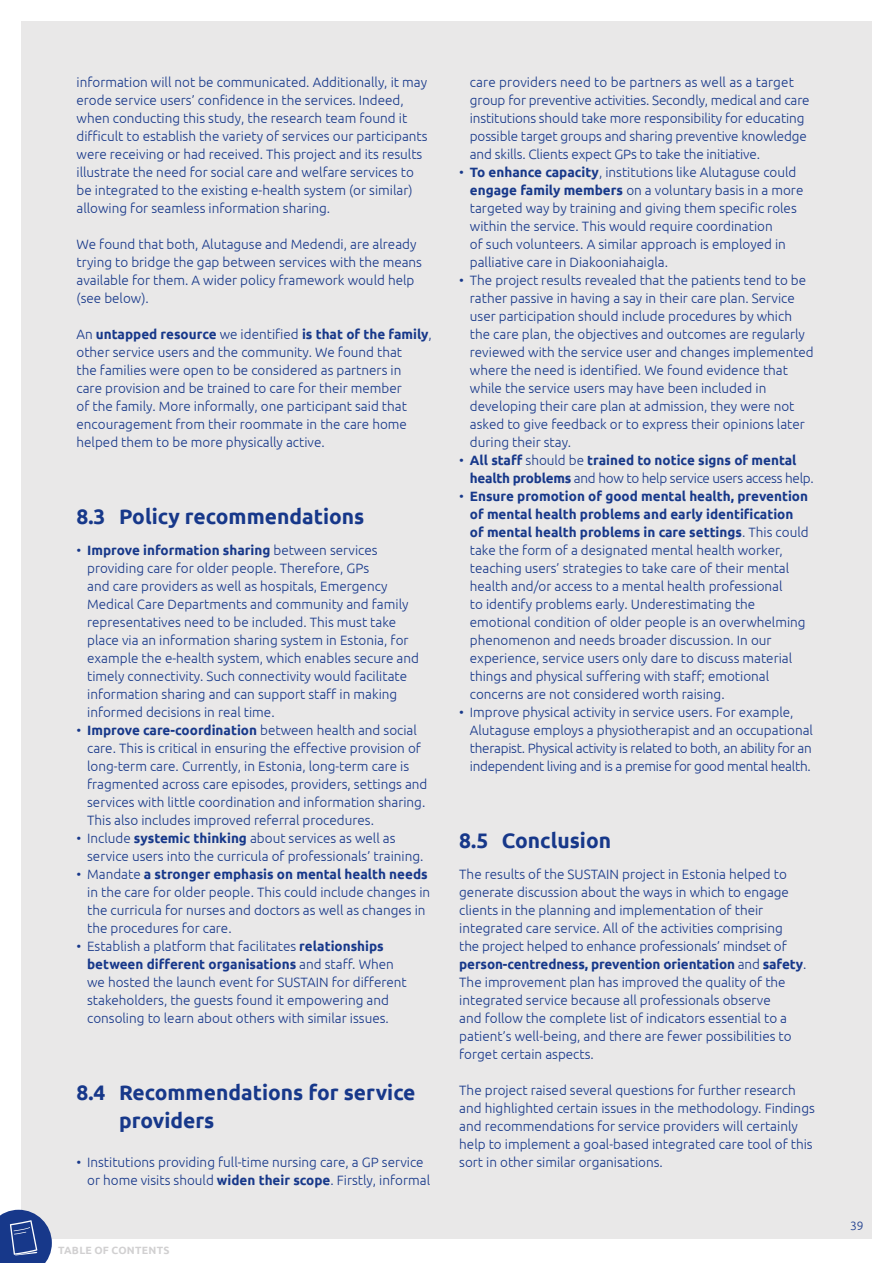
<style>
.page{position:relative;width:893px;height:1263px;background:#fff}
.page>*{position:absolute;margin:0;border:0;box-sizing:border-box;transform-origin:0 0}
.t1{font:700 21px/28.5px "Ubuntu";color:#17388a}
.t2{font:300 13.5px/18px "Ubuntu";color:#17388a}
.t3{font:300 13.5px/18px "Ubuntu";letter-spacing:-.02em;color:#17388a}
.t4{font:700 13.5px/18px "Ubuntu";color:#17388a}
.t5{font:300 12px "Ubuntu";color:#17388a}
.t6{font:700 10.5px "Ubuntu";letter-spacing:.025em;color:#d1d0d1}
.s1{font-weight:700}
.s2{font-weight:300}
</style>
<div class="page">
<div style="left:21px;top:21px;width:851px;height:1218px;background:#e9e8e8"></div>
<svg style="left:0;top:1210px;width:52px;height:53px;background:#3e599c"></svg>
<p class="t2" style="left:77px;top:73px;width:352px">information will not be communicated. Additionally, it may erode service users’ confidence in the services. Indeed, when conducting this study, the research team found it difficult to establish the variety of services our participants were receiving or had received. This project and its results illustrate the need for social care and welfare services to be integrated to the existing e-health system (or similar) allowing for seamless information sharing.</p>
<p class="t2" style="left:77px;top:235px;width:347px">We found that both, Alutaguse and Medendi, are already trying to bridge the gap between services with the means available for them. A wider policy framework would help (see below).</p>
<p class="t2" style="left:77px;top:325px;width:357px">An <span class="s1">untapped resource</span> we identified <span class="s1">is that of the family</span>, other service users and the community. We found that<br>the families were open to be considered as partners in<br>care provision and be trained to care for their member<br>of the family. More informally, one participant said that encouragement from their roommate in the care home helped them to be more physically active.</p>
<h1 class="t1" style="left:77px;top:501px;width:289px">8.3 Policy recommendations</h1>
<p class="t2" style="left:87px;top:541px;width:333px;text-indent:-11px">• <span class="s1">Improve information sharing</span> between services providing care for older people. Therefore, GPs<br>and care providers as well as hospitals, Emergency Medical Care Departments and community and family representatives need to be included. This must take place via an information sharing system in Estonia, for example the e-health system, which enables secure and timely connectivity. Such connectivity would facilitate information sharing and can support staff in making informed decisions in real time.</p>
<p class="t2" style="left:87px;top:721px;width:342px;text-indent:-11px">• <span class="s1">Improve care-coordination</span> between health and social care. This is critical in ensuring the effective provision of long-term care. Currently, in Estonia, long-term care is fragmented across care episodes, providers, settings and services with little coordination and information sharing.<br>This also includes improved referral procedures.</p>
<p class="t2" style="left:87px;top:829px;width:338px;text-indent:-11px">• Include <span class="s1">systemic thinking</span> about services as well as service users into the curricula of professionals’ training.</p>
<p class="t2" style="left:87px;top:865px;width:345px;text-indent:-11px">• Mandate <span class="s1">a stronger emphasis on mental health needs </span>in the care for older people. This could include changes in the curricula for nurses and doctors as well as changes in the procedures for care.</p>
<p class="t2" style="left:87px;top:937px;width:321px;text-indent:-11px">• Establish a platform that facilitates <span class="s1">relationships between different organisations</span> and staff. When we hosted the launch event for SUSTAIN for different stakeholders, the guests found it empowering and consoling to learn about others with similar issues.</p>
<h1 class="t1" style="left:119px;top:1077px;width:298px;text-indent:-43px">8.4 Recommendations for service providers</h1>
<p class="t2" style="left:87px;top:1153px;width:344px;text-indent:-11px">• Institutions providing full-time nursing care, a GP service or home visits should <span class="s1">widen their scope</span>. Firstly, informal</p>
<p class="t6" style="left:58px;top:1244px;width:113px">TABLE OF CONTENTS</p>
<p class="t2" style="left:470px;top:73px;width:341px">care providers need to be partners as well as a target group for preventive activities. Secondly, medical and care institutions should take more responsibility for educating possible target groups and sharing preventive knowledge and skills. Clients expect GPs to take the initiative.</p>
<p class="t2" style="left:470px;top:163px;width:335px;text-indent:-11px">• <span class="s1">To enhance capacity</span>, institutions like Alutaguse could <span class="s1">engage family members</span> on a voluntary basis in a more targeted way by training and giving them specific roles within the service. This would require coordination<br>of such volunteers. A similar approach is employed in palliative care in Diakooniahaigla.</p>
<p class="t2" style="left:470px;top:271px;width:345px;text-indent:-11px">• The project results revealed that the patients tend to be rather passive in having a say in their care plan. Service user participation should include procedures by which the care plan, the objectives and outcomes are regularly reviewed with the service user and changes implemented where the need is identified. We found evidence that while the service users may have been included in developing their care plan at admission, they were not asked to give feedback or to express their opinions later during their stay.</p>
<p class="t4" style="left:470px;top:451px;width:345px;text-indent:-11px"><span class="s2">•</span> All staff <span class="s2">should be</span> trained to notice signs of mental health problems <span class="s2">and how to help service users access help.</span></p>
<p class="t2" style="left:470px;top:487px;width:340px;text-indent:-11px">• <span class="s1">Ensure promotion of good mental health, prevention of mental health problems and early identification of mental health problems in care settings</span>. This could take the form of a designated mental health worker, teaching users’ strategies to take care of their mental health and/or access to a mental health professional<br>to identify problems early. Underestimating the emotional condition of older people is an overwhelming phenomenon and needs broader discussion. In our experience, service users only dare to discuss material things and physical suffering with staff; emotional concerns are not considered worth raising.</p>
<p class="t3" style="left:470px;top:703px;width:345px;text-indent:-11px">• Improve physical activity in service users. For example, Alutaguse employs a physiotherapist and an occupational therapist. Physical activity is related to both, an ability for an independent living and is a premise for good mental health.</p>
<h1 class="t1" style="left:459px;top:825px;width:153px">8.5 Conclusion</h1>
<p class="t2" style="left:459px;top:865px;width:349px">The results of the SUSTAIN project in Estonia helped to generate discussion about the ways in which to engage clients in the planning and implementation of their integrated care service. All of the activities comprising<br>the project helped to enhance professionals’ mindset of <span class="s1">person-centredness, prevention orientation</span> and <span class="s1">safety</span>.<br>The improvement plan has improved the quality of the integrated service because all professionals observe<br>and follow the complete list of indicators essential to a patient’s well-being, and there are fewer possibilities to forget certain aspects.</p>
<p class="t2" style="left:459px;top:1081px;width:357px">The project raised several questions for further research and highlighted certain issues in the methodology. Findings and recommendations for service providers will certainly help to implement a goal-based integrated care tool of this sort in other similar organisations.</p>
<p class="t5" style="left:850px;top:1219px;width:15px">39</p>
</div>
